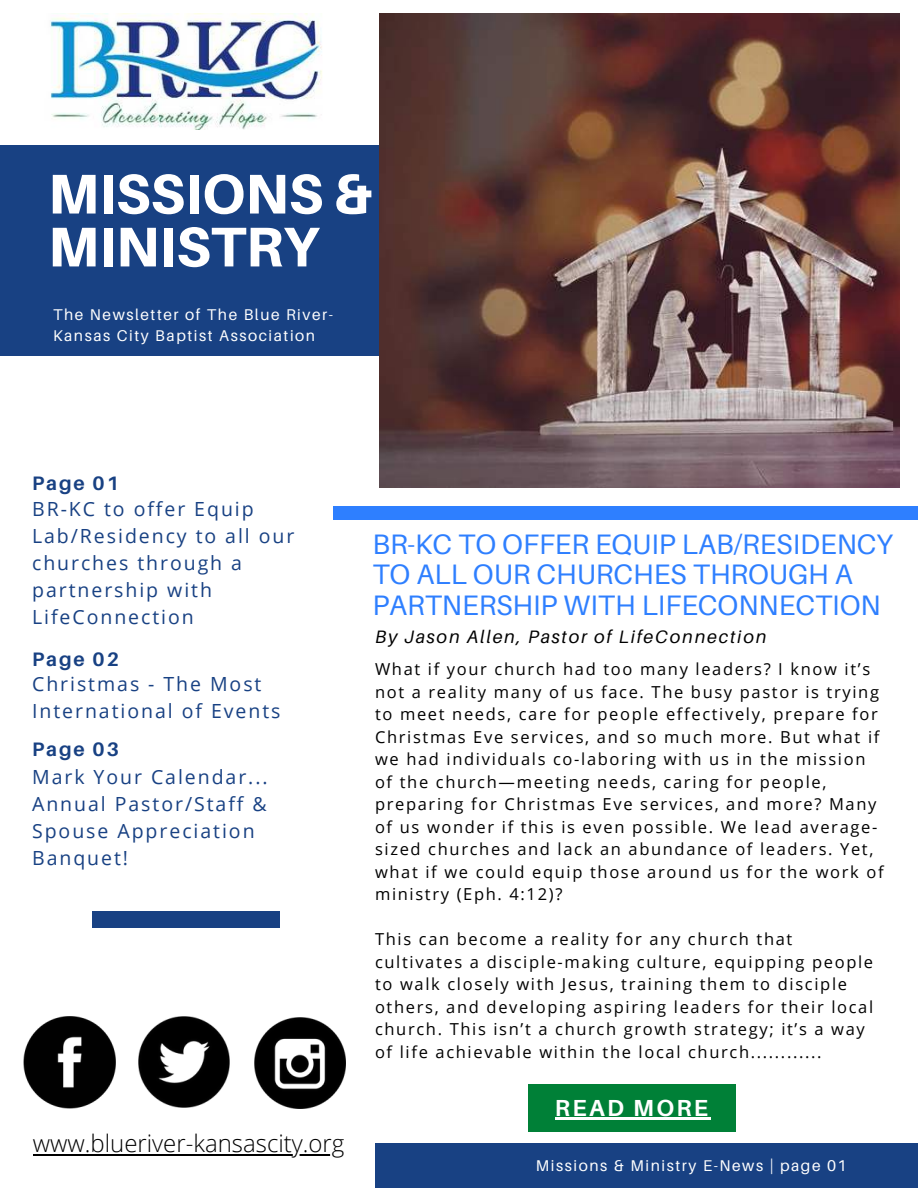
<style>
.page{position:relative;width:918px;height:1188px;background:#fff}
.page>*{position:absolute;margin:0;border:0;box-sizing:border-box;transform-origin:0 0}
.t1{font:800 56.1px/52.9px "Aileron";color:#fff}
.t2{font:28.2px/30.3px "Aileron";color:#2e7fff}
.t3{font:300 24px "Open Sans";color:#000}
.t4{font:700 23.25px "Aileron";letter-spacing:.1em;color:#fff}
.t5{font:19.5px/27px "Open Sans";letter-spacing:.1em;color:#184183}
.t6{font:700 19.5px "Aileron";letter-spacing:.1em;color:#184183}
.t7{font:italic 18px "Aileron";letter-spacing:.1em;color:#000}
.t8{font:16.5px/22.5px "Open Sans";letter-spacing:.1em;color:#000}
.t9{font:15.6px/21.1px "Aileron";letter-spacing:.1em;color:#fff}
</style>
<div class="page">
<div style="left:528px;top:1084px;width:207px;height:48px;background:#008037"></div>
<hr style="left:555px;top:1118px;width:156px;height:2px;background:#fff">
<div style="left:330px;top:1144px;width:588px;height:44px;background:#184183"></div>
<div style="left:2px;top:0;width:373px;height:1188px;background:#fff"></div>
<div style="left:0;top:146px;width:493px;height:209px;background:#184183"></div>
<div style="left:334px;top:506px;width:584px;height:14px;background:#2e7fff"></div>
<div style="left:92px;top:912px;width:188px;height:16px;background:#184183"></div>
<img style="left:380px;top:13px;width:519px;height:474px">
<img style="left:23px;top:1016px;width:93px;height:93px">
<img style="left:138px;top:1016px;width:92px;height:92px">
<img style="left:50px;top:13px;width:272px;height:116px">
<img style="left:254px;top:1017px;width:92px;height:91px">
<hr style="left:33px;top:1154px;width:312px;height:2px;background:#000">
<h1 class="t1" style="left:48px;top:168px;width:325px">MISSIONS &amp;<br>MINISTRY</h1>
<p class="t9" style="left:53px;top:304px;width:282px">The Newsletter of The Blue River-<br>Kansas City Baptist Association</p>
<p class="t6" style="left:32px;top:473px;width:88px">Page 01</p>
<p class="t5" style="left:32px;top:495px;width:264px">BR-KC to offer Equip<br>Lab/Residency to all our churches through a partnership with<br>LifeConnection</p>
<p class="t6" style="left:32px;top:648px;width:88px">Page 02</p>
<p class="t5" style="left:32px;top:670px;width:250px">Christmas - The Most<br>International of Events</p>
<p class="t6" style="left:32px;top:739px;width:88px">Page 03</p>
<p class="t5" style="left:32px;top:763px;width:237px">Mark Your Calendar...<br>Annual Pastor/Staff &amp;<br>Spouse Appreciation<br>Banquet!</p>
<h3 class="t3" style="left:33px;top:1127px;width:313px">www.blueriver-kansascity.org</h3>
<h2 class="t2" style="left:372px;top:529px;width:522px">BR-KC TO OFFER EQUIP LAB/RESIDENCY<br>TO ALL OUR CHURCHES THROUGH A<br>PARTNERSHIP WITH LIFECONNECTION</h2>
<p class="t7" style="left:375px;top:627px;width:393px">By Jason Allen, Pastor of LifeConnection</p>
<p class="t8" style="left:375px;top:658px;width:510px">What if your church had too many leaders? I know it’s not a reality many of us face. The busy pastor is trying to meet needs, care for people effectively, prepare for Christmas Eve services, and so much more. But what if we had individuals co-laboring with us in the mission of the church—meeting needs, caring for people, preparing for Christmas Eve services, and more? Many of us wonder if this is even possible. We lead average&shy;sized churches and lack an abundance of leaders. Yet, what if we could equip those around us for the work of ministry (Eph. 4:12)?</p>
<p class="t8" style="left:375px;top:928px;width:500px">This can become a reality for any church that cultivates a disciple-making culture, equipping people to walk closely with Jesus, training them to disciple others, and developing aspiring leaders for their local church. This isn’t a church growth strategy; it’s a way of life achievable within the local church............</p>
<h3 class="t4" style="left:555px;top:1095px;width:155px">READ MORE</h3>
<p class="t9" style="left:536px;top:1155px;width:312px">Missions &amp; Ministry E-News | page 01</p>
</div>
